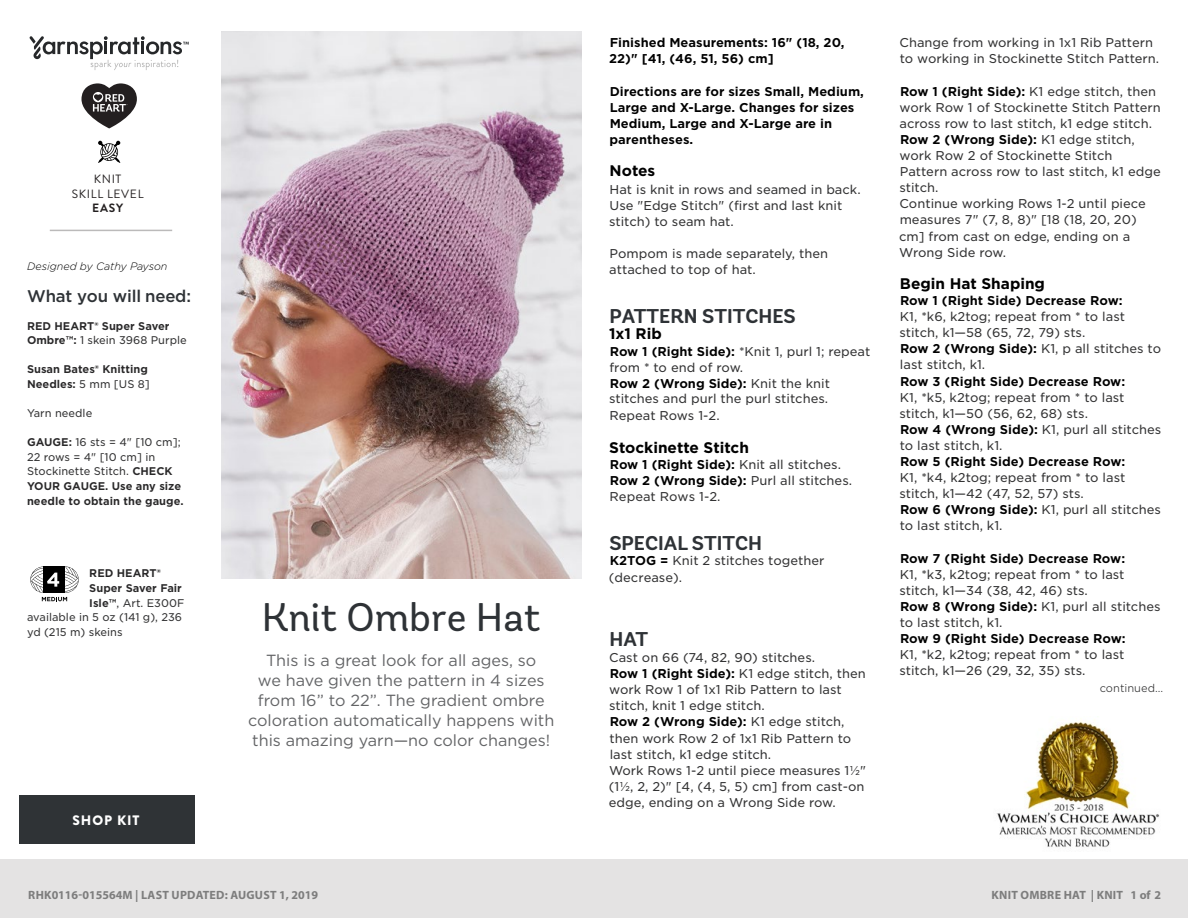
<style>
.page{position:relative;width:1188px;height:918px;background:#fff}
.page>*{position:absolute;margin:0;border:0;box-sizing:border-box;transform-origin:0 0}
.t1{font:39.9px "Andes Rounded";color:#2e3236}
.t2{font:700 19.95px "Andes Rounded";color:#2e3236}
.t3{font:500 16.8px "Gotham";letter-spacing:-.01em;color:#2e3236}
.t4{font:16.05px/20px "Gotham";color:#636466;text-align:center}
.t5{font:700 15.3px "Gotham";color:#000}
.t6{font:900 13.65px "Brandon Grotesque";letter-spacing:.065em;color:#fff}
.t7{font:12.3px/16px "Gotham S Sm";color:#333334}
.t8{font:700 12.3px/16px "Gotham S Sm";color:#000}
.t9{font:700 12px "Myriad Pro";letter-spacing:.02em;color:#7d7d7d}
.Skill_Level{font:12px "Brandon Grotesque";letter-spacing:.055em;color:#231f20}
.Skill_Level-2{font:700 12px "Brandon Grotesque";color:#231f20}
.t10{font:700 10.8px/14.5px "Gotham S Sm";color:#292829}
.t11{font:10.8px "Gotham S Sm";color:#333334}
.t12{font:italic 300 10.8px "Gotham Rounded";color:#000}
.t13{font:300 10.8px "Gotham S Sm";color:#333334}
.t14{font:10.8px "Gotham S Sm";color:#58595b}
.t15{font:9.15px "Gotham";letter-spacing:.02em;color:#58595b}
.s1{font-weight:400;color:#333334}
.s2{font-weight:700;color:#292829}
.s3{font-weight:700;color:#000}
.s4{font-weight:500}
</style>
<div class="page">
<svg style="left:30px;top:566px;width:49px;height:35px"></svg>
<img style="left:221px;top:31px;width:360px;height:548px">
<img style="left:997px;top:721px;width:163px;height:126px">
<div style="left:0;top:860px;width:1188px;height:58px;background:#e4e3e3"></div>
<svg style="left:98px;top:141px;width:22px;height:22px"></svg>
<svg style="left:30px;top:36px;width:159px;height:34px"></svg>
<svg style="left:81px;top:83px;width:56px;height:45px"></svg>
<hr style="left:50px;top:230px;width:122px;height:1px;background:#bbbaba">
<div style="left:19px;top:795px;width:175px;height:48px;background:#2f3336"></div>
<p class="Skill_Level" style="left:94px;top:171px;width:29px">KNIT</p>
<p class="Skill_Level" style="left:72px;top:185px;width:73px">SKILL LEVEL</p>
<p class="Skill_Level-2" style="left:92px;top:200px;width:33px">EASY</p>
<p class="t12" style="left:27px;top:259px;width:142px">Designed by Cathy Payson</p>
<p class="t3" style="left:27px;top:286px;width:165px">What you will need:</p>
<p class="t10" style="left:27px;top:318px;width:161px">RED HEART® Super Saver<br>Ombre™: <span class="s1">1 skein 3968 Purple</span></p>
<p class="t10" style="left:27px;top:362px;width:124px">Susan Bates® Knitting<br>Needles: <span class="s1">5 mm [US 8]</span></p>
<p class="t11" style="left:27px;top:406px;width:67px">Yarn needle</p>
<p class="t10" style="left:27px;top:435px;width:158px">GAUGE: <span class="s1">16 sts = 4" [10 cm];<br>22 rows = 4" [10 cm] in<br>Stockinette Stitch.</span> CHECK<br>YOUR GAUGE. Use any size needle to obtain the gauge.</p>
<p class="t10" style="left:89px;top:566px;width:73px">RED HEART®</p>
<p class="t10" style="left:89px;top:581px;width:94px">Super Saver Fair</p>
<p class="t11" style="left:89px;top:595px;width:97px"><span class="s2">Isle™</span>, Art. E300F</p>
<p class="t11" style="left:27px;top:610px;width:157px">available in 5 oz (141 g), 236</p>
<p class="t11" style="left:27px;top:625px;width:97px">yd (215 m) skeins</p>
<p class="t6" style="left:72px;top:810px;width:69px">SHOP KIT</p>
<p class="t1" style="left:262px;top:593px;width:280px">Knit Ombre Hat</p>
<p class="t4" style="left:248px;top:650px;width:308px">This is a great look for all ages, so<br>we have given the pattern in 4 sizes from 16” to 22”. The gradient ombre coloration automatically happens with this amazing yarn—no color changes!</p>
<p class="t8" style="left:609px;top:35px;width:237px">Finished Measurements: 16" (18, 20,<br>22)" [41, (46, 51, 56) cm]</p>
<p class="t8" style="left:610px;top:83px;width:256px">Directions are for sizes Small, Medium,<br>Large and X-Large. Changes for sizes<br>Medium, Large and X-Large are in parentheses.</p>
<p class="t5" style="left:610px;top:161px;width:47px">Notes</p>
<p class="t7" style="left:609px;top:181px;width:253px">Hat is knit in rows and seamed in back.<br>Use "Edge Stitch" (first and last knit stitch) to seam hat.</p>
<p class="t7" style="left:609px;top:245px;width:221px">Pompom is made separately, then attached to top of hat.</p>
<p class="t2" style="left:610px;top:303px;width:188px">PATTERN STITCHES</p>
<p class="t5" style="left:609px;top:323px;width:54px">1x1 Rib</p>
<p class="t7" style="left:609px;top:343px;width:263px"><span class="s3">Row 1 (Right Side):</span> *Knit 1, purl 1; repeat from * to end of row.<br><span class="s3">Row 2 (Wrong Side):</span> Knit the knit stitches and purl the purl stitches.</p>
<p class="t7" style="left:610px;top:408px;width:112px">Repeat Rows 1-2.</p>
<p class="t5" style="left:609px;top:437px;width:141px">Stockinette Stitch</p>
<p class="t7" style="left:610px;top:456px;width:244px"><span class="s3">Row 1 (Right Side):</span> Knit all stitches.<br><span class="s3">Row 2 (Wrong Side):</span> Purl all stitches.<br>Repeat Rows 1-2.</p>
<p class="t2" style="left:609px;top:530px;width:154px">SPECIAL STITCH</p>
<p class="t7" style="left:609px;top:553px;width:217px"><span class="s3">K2TOG =</span> Knit 2 stitches together (decrease).</p>
<p class="t2" style="left:610px;top:627px;width:40px">HAT</p>
<p class="t7" style="left:609px;top:649px;width:259px">Cast on 66 (74, 82, 90) stitches.<br><span class="s3">Row 1 (Right Side):</span> K1 edge stitch, then work Row 1 of 1x1 Rib Pattern to last stitch, knit 1 edge stitch.<br><span class="s3">Row 2 (Wrong Side):</span> K1 edge stitch, then work Row 2 of 1x1 Rib Pattern to last stitch, k1 edge stitch.<br>Work Rows 1-2 until piece measures 1½" (1½, 2, 2)" [4, (4, 5, 5) cm] from cast-on edge, ending on a Wrong Side row.</p>
<p class="t7" style="left:899px;top:35px;width:261px">Change from working in 1x1 Rib Pattern to working in Stockinette Stitch Pattern.</p>
<p class="t7" style="left:899px;top:83px;width:263px"><span class="s3">Row 1 (Right Side):</span> K1 edge stitch, then work Row 1 of Stockinette Stitch Pattern across row to last stitch, k1 edge stitch.<br><span class="s3">Row 2 (Wrong Side):</span> K1 edge stitch, work Row 2 of Stockinette Stitch<br>Pattern across row to last stitch, k1 edge stitch.<br>Continue working Rows 1-2 until piece measures 7" (7, 8, 8)" [18 (18, 20, 20) cm] from cast on edge, ending on a<br>Wrong Side row.</p>
<p class="t5" style="left:900px;top:273px;width:147px">Begin Hat Shaping</p>
<p class="t7" style="left:899px;top:292px;width:263px"><span class="s3">Row 1 (Right Side) Decrease Row:<br></span>K1, *k6, k2tog; repeat from * to last stitch, k1—58 (65, 72, 79) sts.<br><span class="s3">Row 2 (Wrong Side):</span> K1, p all stitches to last stitch, k1.<br><span class="s3">Row 3 (Right Side) Decrease Row:<br></span>K1, *k5, k2tog; repeat from * to last stitch, k1—50 (56, 62, 68) sts.<br><span class="s3">Row 4 (Wrong Side):</span> K1, purl all stitches to last stitch, k1.<br><span class="s3">Row 5 (Right Side) Decrease Row:<br></span>K1, *k4, k2tog; repeat from * to last stitch, k1—42 (47, 52, 57) sts.<br><span class="s3">Row 6 (Wrong Side):</span> K1, purl all stitches to last stitch, k1.</p>
<p class="t7" style="left:899px;top:550px;width:263px"><span class="s3">Row 7 (Right Side) Decrease Row:<br></span>K1, *k3, k2tog; repeat from * to last stitch, k1—34 (38, 42, 46) sts.<br><span class="s3">Row 8 (Wrong Side):</span> K1, purl all stitches to last stitch, k1.<br><span class="s3">Row 9 (Right Side) Decrease Row:<br></span>K1, *k2, k2tog; repeat from * to last stitch, k1—26 (29, 32, 35) sts.</p>
<p class="t13" style="left:1100px;top:681px;width:65px">continued...</p>
<p class="t9" style="left:28px;top:887px;width:291px">RHK0116-015564M | LAST UPDATED: AUGUST 1, 2019</p>
<p class="t9" style="left:992px;top:887px;width:171px">KNIT OMBRE HAT | KNIT 1 of 2</p>
<p class="t15" style="left:27px;top:891px;width:98px">©2018 Coats &amp; Clark</p>
<p class="t14" style="left:1102px;top:889px;width:63px">Page <span class="s4">1</span> of <span class="s4">2</span></p>
</div>
